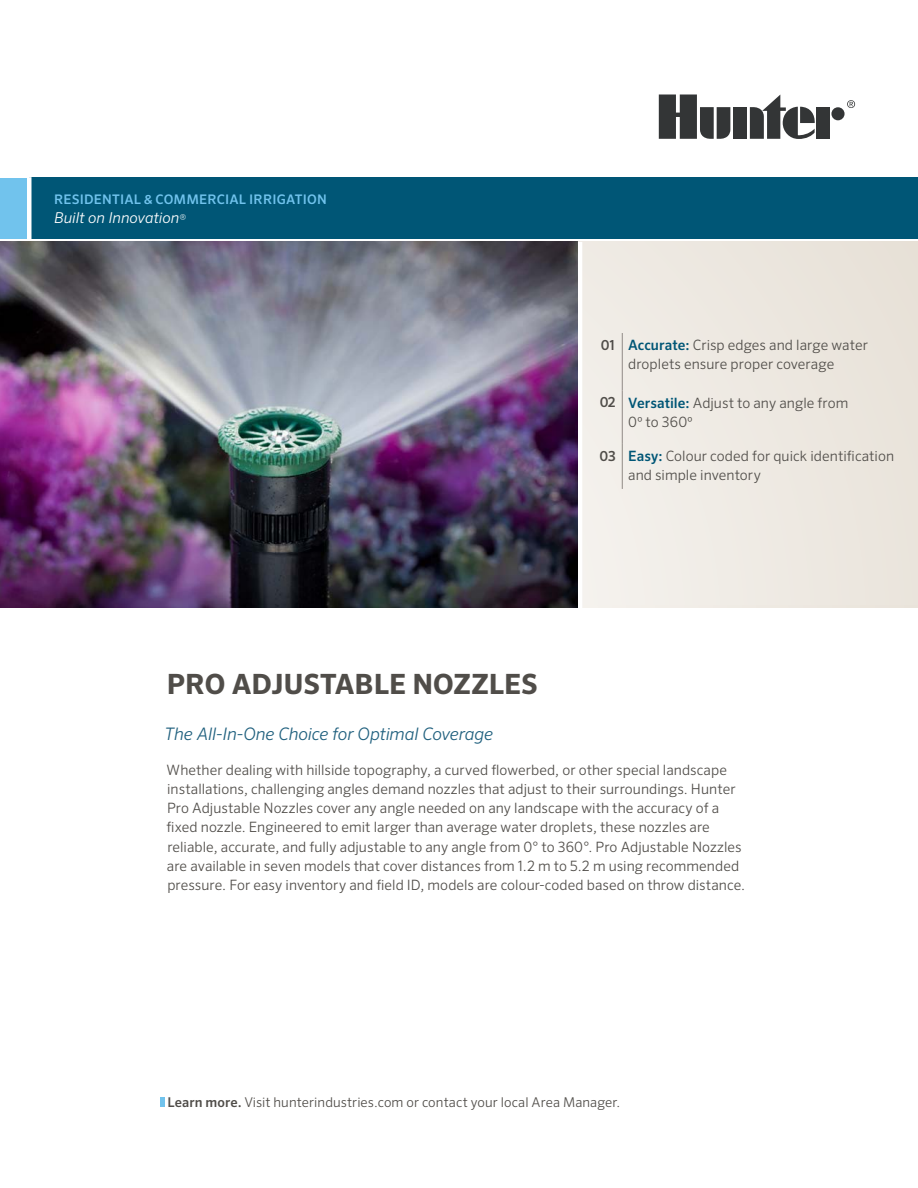
<style>
.page{position:relative;width:918px;height:1188px;background:#fff}
.page>*{position:absolute;margin:0;border:0;box-sizing:border-box;transform-origin:0 0}
.t1{font:700 27.9px "Sero Pro";color:#504d49}
.t2{font:italic 300 17.25px "Sero Pro";letter-spacing:-.01em;color:#20607e}
.t3{font:italic 300 15px "Sero Pro";color:#fff}
.t4{font:300 14.25px/19px "Sero Pro";letter-spacing:.005em;color:#504d49}
.t5{font:300 13.5px "Sero Pro";letter-spacing:.005em;color:#504d49}
.t6{font:500 13.2px "Sero Pro";letter-spacing:.015em;color:#71c3ed}
.s1{font-style:normal;font-size:12px}
.s2{font-weight:500;font-size:13.8px}
.s3{font-weight:500;color:#005676}
.s4{font-weight:500}
</style>
<div class="page">
<div style="left:29px;top:178px;width:889px;height:61px;background:#005676"></div>
<div style="left:0;top:178px;width:29px;height:61px;background:#71c3ed"></div>
<svg style="left:847px;top:100px;width:8px;height:8px"></svg>
<div style="left:733px;top:107px;width:14px;height:32px;background:#333536"></div>
<div style="left:831px;top:107px;width:14px;height:13px;background:#333536;border-radius:50%"></div>
<div style="left:817px;top:107px;width:13px;height:32px;background:#333536"></div>
<svg style="left:750px;top:95px;width:65px;height:44px"></svg>
<svg style="left:659px;top:95px;width:71px;height:44px"></svg>
<div style="left:27px;top:177px;width:5px;height:65px;background:#fff"></div>
<hr style="left:160px;top:1097px;width:4px;height:10px;background:#71c3ed">
<div style="left:550px;top:242px;width:368px;height:363px;background:#eee9e2"></div>
<hr style="left:578px;top:242px;width:4px;height:366px;background:#fff">
<hr style="left:622px;top:333px;width:1px;height:57px;background:#908a86">
<hr style="left:622px;top:390px;width:1px;height:54px;background:#908a86">
<hr style="left:622px;top:444px;width:1px;height:45px;background:#908a86">
<img style="left:0;top:242px;width:578px;height:366px">
<p class="t6" style="left:54px;top:191px;width:274px">RESIDENTIAL &amp; COMMERCIAL IRRIGATION</p>
<p class="t3" style="left:54px;top:208px;width:134px">Built on Innovation<span class="s1">®</span></p>
<p class="t4" style="left:601px;top:335px;width:269px;text-align:center"><span class="s2">01</span> <span class="s3">Accurate:</span> Crisp edges and large water droplets ensure proper coverage</p>
<p class="t4" style="left:628px;top:393px;width:222px;text-indent:-28px"><span class="s2">02</span> <span class="s3">Versatile:</span> Adjust to any angle from<br>0º to 360º</p>
<p class="t4" style="left:628px;top:446px;width:267px;text-indent:-29px"><span class="s2">03</span> <span class="s3">Easy:</span> Colour coded for quick identification and simple inventory</p>
<h1 class="t1" style="left:167px;top:667px;width:372px">PRO ADJUSTABLE NOZZLES</h1>
<p class="t2" style="left:165px;top:723px;width:330px">The All-In-One Choice for Optimal Coverage</p>
<p class="t4" style="left:167px;top:760px;width:580px">Whether dealing with hillside topography, a curved flowerbed, or other special landscape installations, challenging angles demand nozzles that adjust to their surroundings. Hunter Pro Adjustable Nozzles cover any angle needed on any landscape with the accuracy of a fixed nozzle. Engineered to emit larger than average water droplets, these nozzles are reliable, accurate, and fully adjustable to any angle from 0° to 360°. Pro Adjustable Nozzles are available in seven models that cover distances from 1.2 m to 5.2 m using recommended pressure. For easy inventory and field ID, models are colour-coded based on throw distance.</p>
<p class="t5" style="left:167px;top:1094px;width:455px"><span class="s4">Learn more.</span> Visit hunterindustries.com or contact your local Area Manager.</p>
</div>
